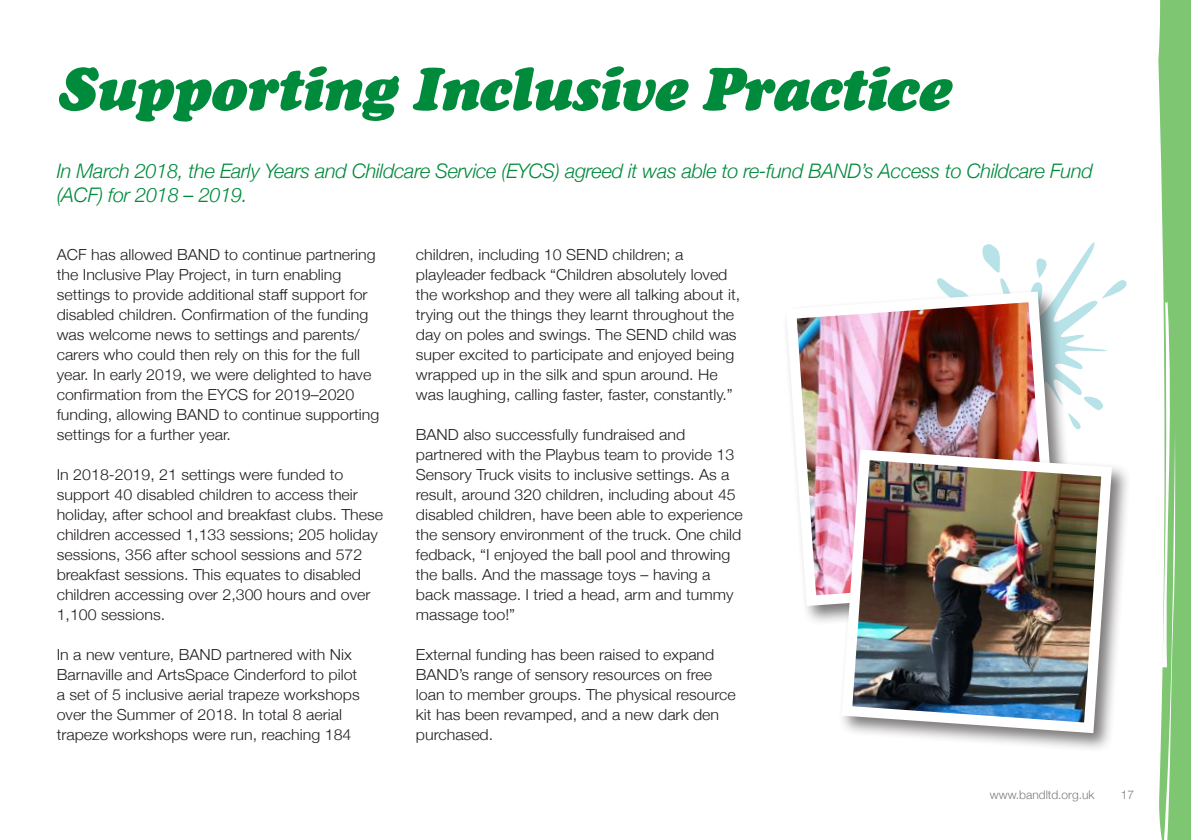
<style>
.page{position:relative;width:1191px;height:840px;background:#fff}
.page>*{position:absolute;margin:0;border:0;box-sizing:border-box;transform-origin:0 0}
.t1{font:italic 60px "Cooper Black Std";letter-spacing:-.02em;color:#008a3c}
.t2{font:italic 300 20px/24px "Helvetica Neue";letter-spacing:-.015em;color:#008a3c}
.t3{font:300 15.2px/20px "Helvetica Neue";color:#241f1f;scale:1.05 1}
.t4{font:300 12px "Helvetica Neue";color:#7d7c7e}
</style>
<div class="page">
<svg style="left:1158px;top:0;width:33px;height:839px"></svg>
<svg style="left:937px;top:242px;width:190px;height:187px"></svg>
<div style="left:782px;top:287px;width:296px;height:338px;background:#241f1f;opacity:.6"></div>
<img style="left:782px;top:286px;width:281px;height:325px">
<div style="left:837px;top:445px;width:294px;height:307px;background:#241f1f;opacity:.6"></div>
<img style="left:836px;top:444px;width:281px;height:294px">
<h1 class="t1" style="left:57px;top:52px;width:901px">Supporting Inclusive Practice</h1>
<h2 class="t2" style="left:57px;top:157px;width:1037px">In March 2018, the Early Years and Childcare Service (EYCS) agreed it was able to re-fund BAND’s Access to Childcare Fund (ACF) for 2018 – 2019.</h2>
<p class="t3" style="left:57px;top:243px;width:309px">ACF has allowed BAND to continue partnering the Inclusive Play Project, in turn enabling settings to provide additional staff support for disabled children. Confirmation of the funding was welcome news to settings and parents/ carers who could then rely on this for the full year. In early 2019, we were delighted to have confirmation from the EYCS for 2019–2020 funding, allowing BAND to continue supporting settings for a further year.</p>
<p class="t3" style="left:57px;top:463px;width:312px">In 2018-2019, 21 settings were funded to support 40 disabled children to access their holiday, after school and breakfast clubs. These children accessed 1,133 sessions; 205 holiday sessions, 356 after school sessions and 572 breakfast sessions. This equates to disabled children accessing over 2,300 hours and over 1,100 sessions.</p>
<p class="t3" style="left:57px;top:643px;width:290px">In a new venture, BAND partnered with Nix Barnaville and ArtsSpace Cinderford to pilot a set of 5 inclusive aerial trapeze workshops over the Summer of 2018. In total 8 aerial trapeze workshops were run, reaching 184</p>
<p class="t3" style="left:416px;top:243px;width:310px">children, including 10 SEND children; a playleader fedback “Children absolutely loved the workshop and they were all talking about it, trying out the things they learnt throughout the day on poles and swings. The SEND child was super excited to participate and enjoyed being wrapped up in the silk and spun around. He was laughing, calling faster, faster, constantly.”</p>
<p class="t3" style="left:416px;top:423px;width:313px">BAND also successfully fundraised and partnered with the Playbus team to provide 13<br>Sensory Truck visits to inclusive settings. As a result, around 320 children, including about 45 disabled children, have been able to experience the sensory environment of the truck. One child fedback, “I enjoyed the ball pool and throwing the balls. And the massage toys – having a back massage. I tried a head, arm and tummy massage too!”</p>
<p class="t3" style="left:416px;top:643px;width:306px">External funding has been raised to expand BAND’s range of sensory resources on free loan to member groups. The physical resource kit has been revamped, and a new dark den purchased.</p>
<p class="t4" style="left:990px;top:784px;width:106px">www.bandltd.org.uk</p>
<p class="t4" style="left:1121px;top:784px;width:15px">17</p>
</div>
